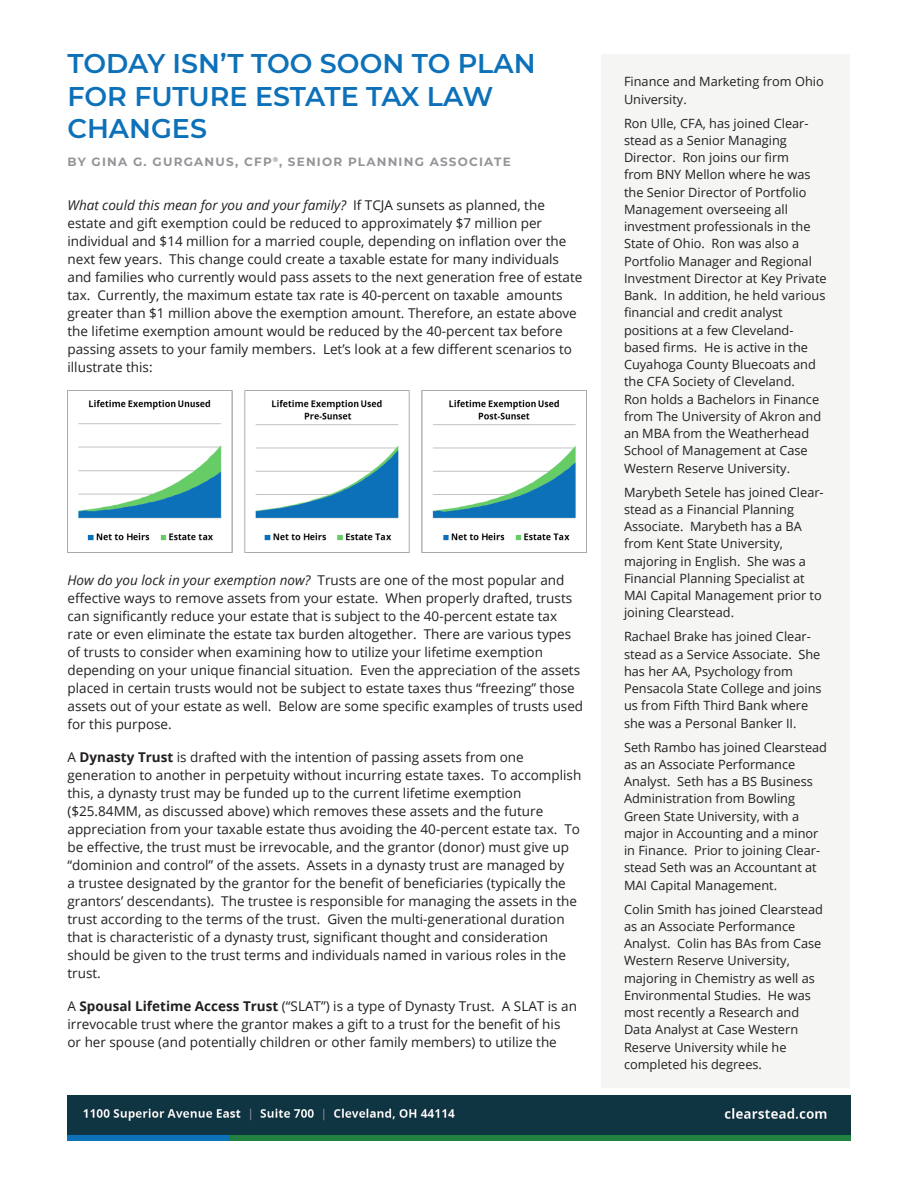
<style>
.page{position:relative;width:918px;height:1188px;background:#fff}
.page>*{position:absolute;margin:0;border:0;box-sizing:border-box;transform-origin:0 0}
.t1{font:600 27px/32.4px "Montserrat";color:#0d71b9}
.Main_Body_Paragraphs{font:13.5px/18px "Open Sans";color:#231f20}
.Main_Text_Grey{font:12.75px/17.2px "Open Sans";color:#231f20}
.t2{font:700 12px "Montserrat";letter-spacing:.1em;color:#939598}
.s1{font-style:italic}
.s2{font-weight:700}
</style>
<div class="page">
<div style="left:602px;top:54px;width:248px;height:1033px;background:#f5f5f4"></div>
<img style="left:68px;top:1095px;width:409px;height:45px">
<img style="left:477px;top:1095px;width:373px;height:45px">
<img style="left:67px;top:390px;width:520px;height:163px">
<p class="t1" style="left:68px;top:46px;width:470px">TODAY ISN’T TOO SOON TO PLAN<br>FOR FUTURE ESTATE TAX LAW<br>CHANGES</p>
<p class="t2" style="left:68px;top:153px;width:445px">BY GINA G. GURGANUS, CFP<sup>®</sup>, SENIOR PLANNING ASSOCIATE</p>
<p class="Main_Body_Paragraphs" style="left:68px;top:196px;width:516px"><span class="s1">What could this mean for you and your family?</span> If TCJA sunsets as planned, the estate and gift exemption could be reduced to approximately $7 million per individual and $14 million for a married couple, depending on inflation over the next few years. This change could create a taxable estate for many individuals and families who currently would pass assets to the next generation free of estate tax. Currently, the maximum estate tax rate is 40-percent on taxable amounts greater than $1 million above the exemption amount. Therefore, an estate above the lifetime exemption amount would be reduced by the 40-percent tax before passing assets to your family members. Let’s look at a few different scenarios to illustrate this:</p>
<p class="Main_Body_Paragraphs" style="left:68px;top:571px;width:517px"><span class="s1">How do you lock in your exemption now?</span> Trusts are one of the most popular and effective ways to remove assets from your estate. When properly drafted, trusts can significantly reduce your estate that is subject to the 40-percent estate tax rate or even eliminate the estate tax burden altogether. There are various types of trusts to consider when examining how to utilize your lifetime exemption depending on your unique financial situation. Even the appreciation of the assets placed in certain trusts would not be subject to estate taxes thus “freezing” those assets out of your estate as well. Below are some specific examples of trusts used for this purpose.</p>
<p class="Main_Body_Paragraphs" style="left:68px;top:748px;width:515px">A <span class="s2">Dynasty Trust</span> is drafted with the intention of passing assets from one generation to another in perpetuity without incurring estate taxes. To accomplish this, a dynasty trust may be funded up to the current lifetime exemption ($25.84MM, as discussed above) which removes these assets and the future appreciation from your taxable estate thus avoiding the 40-percent estate tax. To be effective, the trust must be irrevocable, and the grantor (donor) must give up “dominion and control” of the assets. Assets in a dynasty trust are managed by<br>a trustee designated by the grantor for the benefit of beneficiaries (typically the grantors’ descendants). The trustee is responsible for managing the assets in the trust according to the terms of the trust. Given the multi-generational duration that is characteristic of a dynasty trust, significant thought and consideration should be given to the trust terms and individuals named in various roles in the trust.</p>
<p class="Main_Body_Paragraphs" style="left:68px;top:997px;width:511px">A <span class="s2">Spousal Lifetime Access Trust</span> (“SLAT”) is a type of Dynasty Trust. A SLAT is an irrevocable trust where the grantor makes a gift to a trust for the benefit of his or her spouse (and potentially children or other family members) to utilize the</p>
<p class="Main_Text_Grey" style="left:624px;top:73px;width:201px">Finance and Marketing from Ohio<br>University.</p>
<p class="Main_Text_Grey" style="left:624px;top:114px;width:204px">Ron Ulle, CFA, has joined Clear&shy;stead as a Senior Managing<br>Director. Ron joins our firm<br>from BNY Mellon where he was the Senior Director of Portfolio<br>Management overseeing all investment professionals in the<br>State of Ohio. Ron was also a<br>Portfolio Manager and Regional<br>Investment Director at Key Private<br>Bank. In addition, he held various financial and credit analyst positions at a few Cleveland&shy;based firms. He is active in the<br>Cuyahoga County Bluecoats and the CFA Society of Cleveland.<br>Ron holds a Bachelors in Finance from The University of Akron and an MBA from the Weatherhead<br>School of Management at Case<br>Western Reserve University.</p>
<p class="Main_Text_Grey" style="left:624px;top:483px;width:200px">Marybeth Setele has joined Clear&shy;stead as a Financial Planning<br>Associate. Marybeth has a BA from Kent State University, majoring in English. She was a<br>Financial Planning Specialist at<br>MAI Capital Management prior to joining Clearstead.</p>
<p class="Main_Text_Grey" style="left:624px;top:628px;width:199px">Rachael Brake has joined Clear&shy;stead as a Service Associate. She has her AA, Psychology from<br>Pensacola State College and joins us from Fifth Third Bank where she was a Personal Banker II.</p>
<p class="Main_Text_Grey" style="left:624px;top:738px;width:205px">Seth Rambo has joined Clearstead as an Associate Performance<br>Analyst. Seth has a BS Business<br>Administration from Bowling<br>Green State University, with a major in Accounting and a minor in Finance. Prior to joining Clear&shy;stead Seth was an Accountant at<br>MAI Capital Management.</p>
<p class="Main_Text_Grey" style="left:624px;top:900px;width:201px">Colin Smith has joined Clearstead as an Associate Performance<br>Analyst. Colin has BAs from Case<br>Western Reserve University, majoring in Chemistry as well as<br>Environmental Studies. He was most recently a Research and<br>Data Analyst at Case Western<br>Reserve University while he completed his degrees.</p>
</div>
